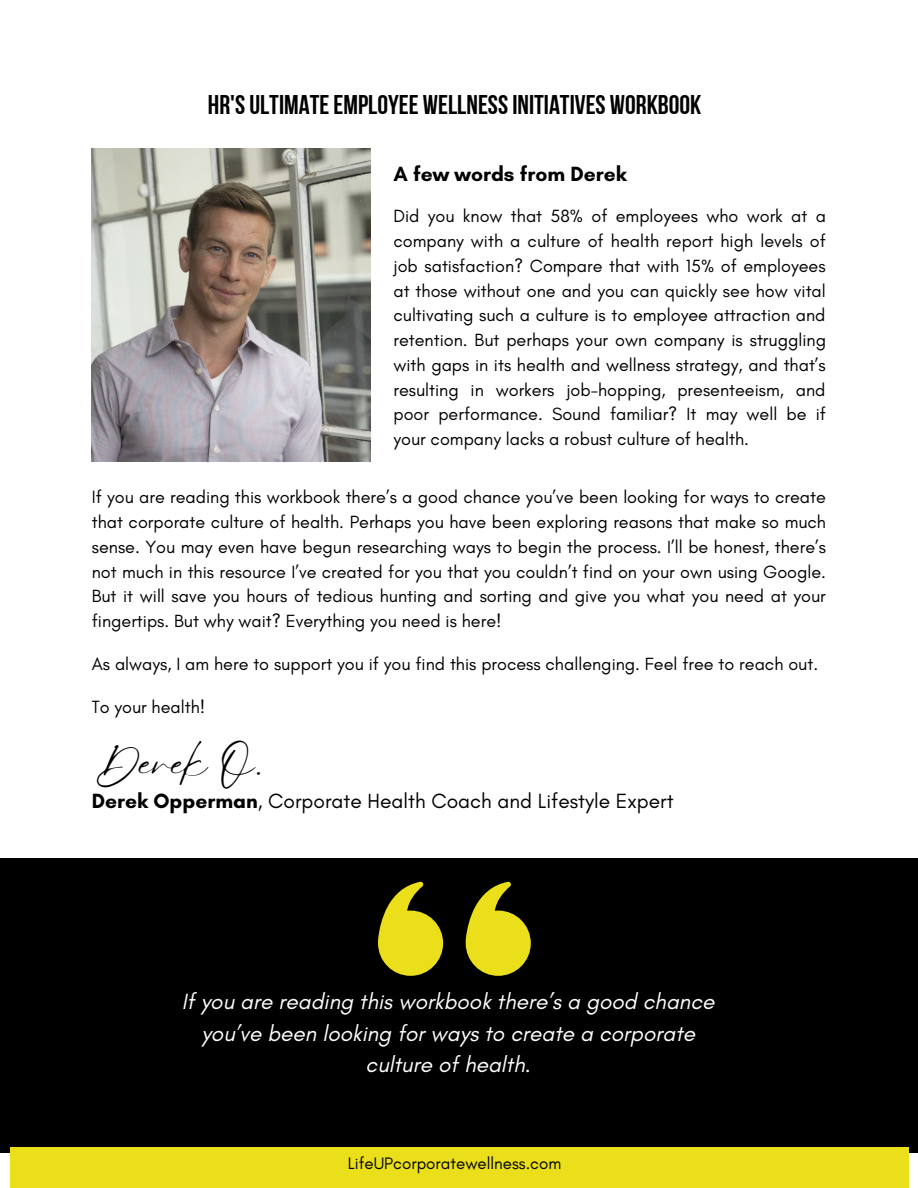
<style>
.page{position:relative;width:918px;height:1188px;background:#fff}
.page>*{position:absolute;margin:0;border:0;box-sizing:border-box;transform-origin:0 0}
.t1{font:42px "Eyesome Script";color:#000}
.t2{font:27px "Bebas Neue Cyrillic";color:#000}
.t3{font:italic 22.5px/31.5px "Glacial Indifference";color:#fff;text-align:center}
.t4{font:21px "Glacial Indifference";color:#000}
.t5{font:700 21px "Glacial Indifference";color:#000}
.t6{font:18px/24.8px "Glacial Indifference";color:#000;text-align:justify}
.t7{font:16.95px "Glacial Indifference";color:#000}
.s1{font-weight:700}
</style>
<div class="page">
<img style="left:92px;top:149px;width:279px;height:313px">
<div style="left:0;top:859px;width:918px;height:294px;background:#000"></div>
<svg style="left:378px;top:881px;width:65px;height:95px"></svg>
<svg style="left:466px;top:881px;width:65px;height:95px"></svg>
<div style="left:10px;top:1147px;width:898px;height:41px;background:#ebdf1b"></div>
<h2 class="t2" style="left:208px;top:94px;width:495px">HR'SULTIMATEEMPLOYEE WELLNESSINITIATIVES WORKBOOK</h2>
<p class="t5" style="left:393px;top:161px;width:235px">A few words from Derek</p>
<p class="t6" style="left:393px;top:204px;width:434px">Did you know that 58% of employees who work at a company with a culture of health report high levels of job satisfaction? Compare that with 15% of employees at those without one and you can quickly see how vital cultivating such a culture is to employee attraction and retention. But perhaps your own company is struggling with gaps in its health and wellness strategy, and that’s resulting in workers job-hopping, presenteeism, and poor performance. Sound familiar? It may well be if your company lacks a robust culture of health.</p>
<p class="t6" style="left:92px;top:485px;width:736px">If you are reading this workbook there’s a good chance you’ve been looking for ways to create that corporate culture of health. Perhaps you have been exploring reasons that make so much sense. You may even have begun researching ways to begin the process. I’ll be honest, there’s not much in this resource I’ve created for you that you couldn’t find on your own using Google.<br>But it will save you hours of tedious hunting and sorting and give you what you need at your fingertips. But why wait? Everything you need is here!</p>
<p class="t6" style="left:92px;top:651px;width:728px">As always, I am here to support you if you find this process challenging. Feel free to reach out.</p>
<p class="t6" style="left:92px;top:694px;width:115px">To your health!</p>
<h1 class="t1" style="left:95px;top:735px;width:169px">Derek O.</h1>
<p class="t4" style="left:92px;top:788px;width:583px"><span class="s1">Derek Opperman</span>, Corporate Health Coach and Lifestyle Expert</p>
<p class="t3" style="left:182px;top:986px;width:534px">If you are reading this workbook there’s a good chance you’ve been looking for ways to create a corporate culture of health.</p>
<p class="t7" style="left:348px;top:1153px;width:215px">LifeUPcorporatewellness.com</p>
</div>
